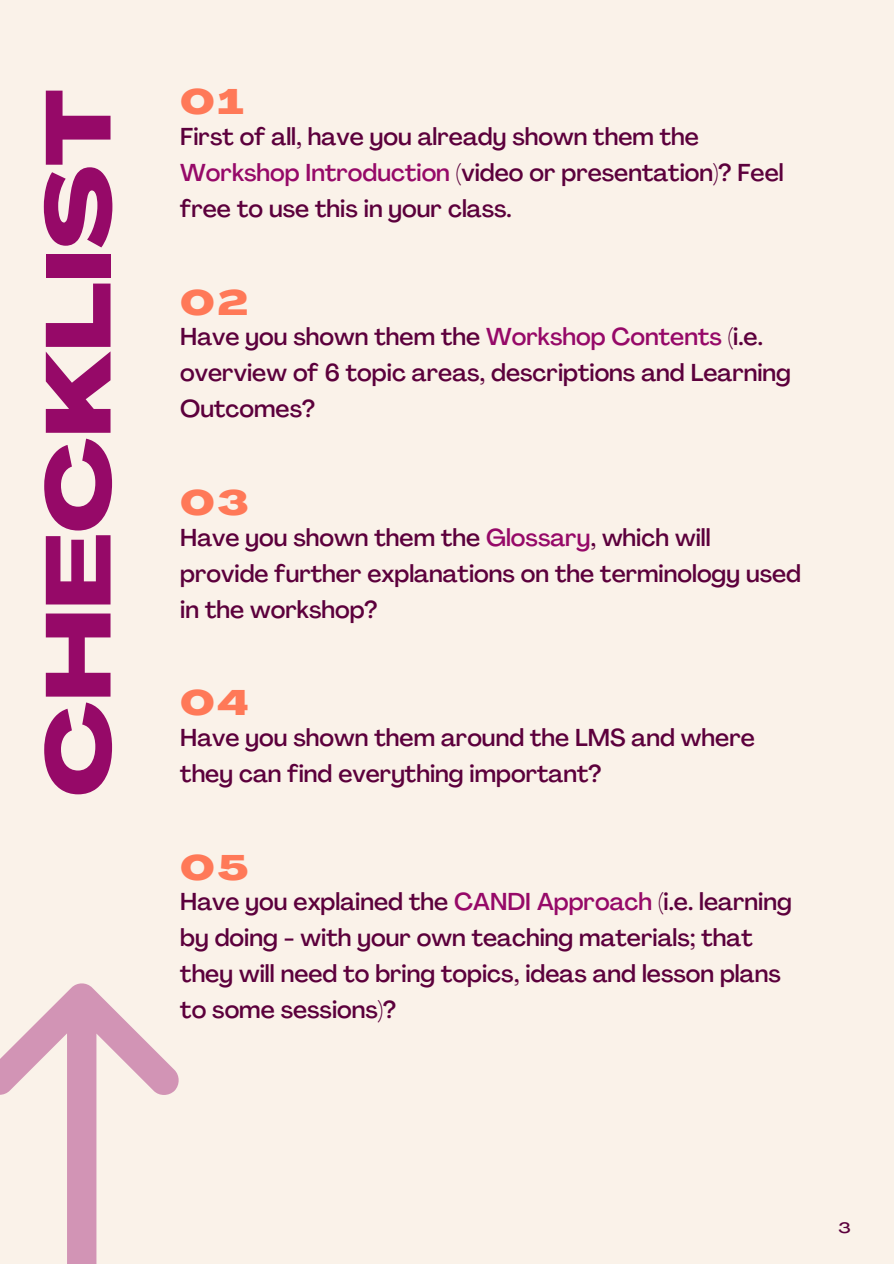
<style>
.page{position:relative;width:894px;height:1264px;background:#fff}
.page>*{position:absolute;margin:0;border:0;box-sizing:border-box;transform-origin:0 0}
.t1{font:800 90.3px "Agrandir Grand";color:#960968}
.t2{font:800 34.95px "Agrandir Grand";letter-spacing:.08em;color:#ff7958}
.t3{font:500 24.15px/36px "Agrandir";color:#5c003c}
.t4{font:500 15px "Agrandir Grand";color:#5c003c}
.s1{color:#960968}
</style>
<div class="page">
<div style="left:0;top:0;width:893px;height:1263px;background:#faf2e9"></div>
<svg style="left:0;top:983px;width:179px;height:280px"></svg>
<h1 class="t1" style="left:43px;top:797px;width:709px;rotate:-90deg">CHECKLIST</h1>
<p class="t2" style="left:180px;top:88px;width:65px">01</p>
<p class="t3" style="left:180px;top:121px;width:604px">First of all, have you already shown them the<br><span class="s1">Workshop Introduction</span> (video or presentation)? Feel free to use this in your class.</p>
<p class="t2" style="left:180px;top:288px;width:69px">02</p>
<p class="t3" style="left:180px;top:321px;width:612px">Have you shown them the <span class="s1">Workshop Contents</span> (i.e. overview of 6 topic areas, descriptions and Learning<br>Outcomes?</p>
<p class="t2" style="left:180px;top:488px;width:70px">03</p>
<p class="t3" style="left:180px;top:521px;width:622px">Have you shown them the <span class="s1">Glossary</span>, which will provide further explanations on the terminology used in the workshop?</p>
<p class="t2" style="left:180px;top:689px;width:70px">04</p>
<p class="t3" style="left:180px;top:722px;width:576px">Have you shown them around the LMS and where they can find everything important?</p>
<p class="t2" style="left:180px;top:853px;width:69px">05</p>
<p class="t3" style="left:180px;top:886px;width:613px">Have you explained the <span class="s1">CANDI Approach</span> (i.e. learning by doing - with your own teaching materials; that they will need to bring topics, ideas and lesson plans to some sessions)?</p>
<p class="t4" style="left:838px;top:1221px;width:14px">3</p>
</div>
